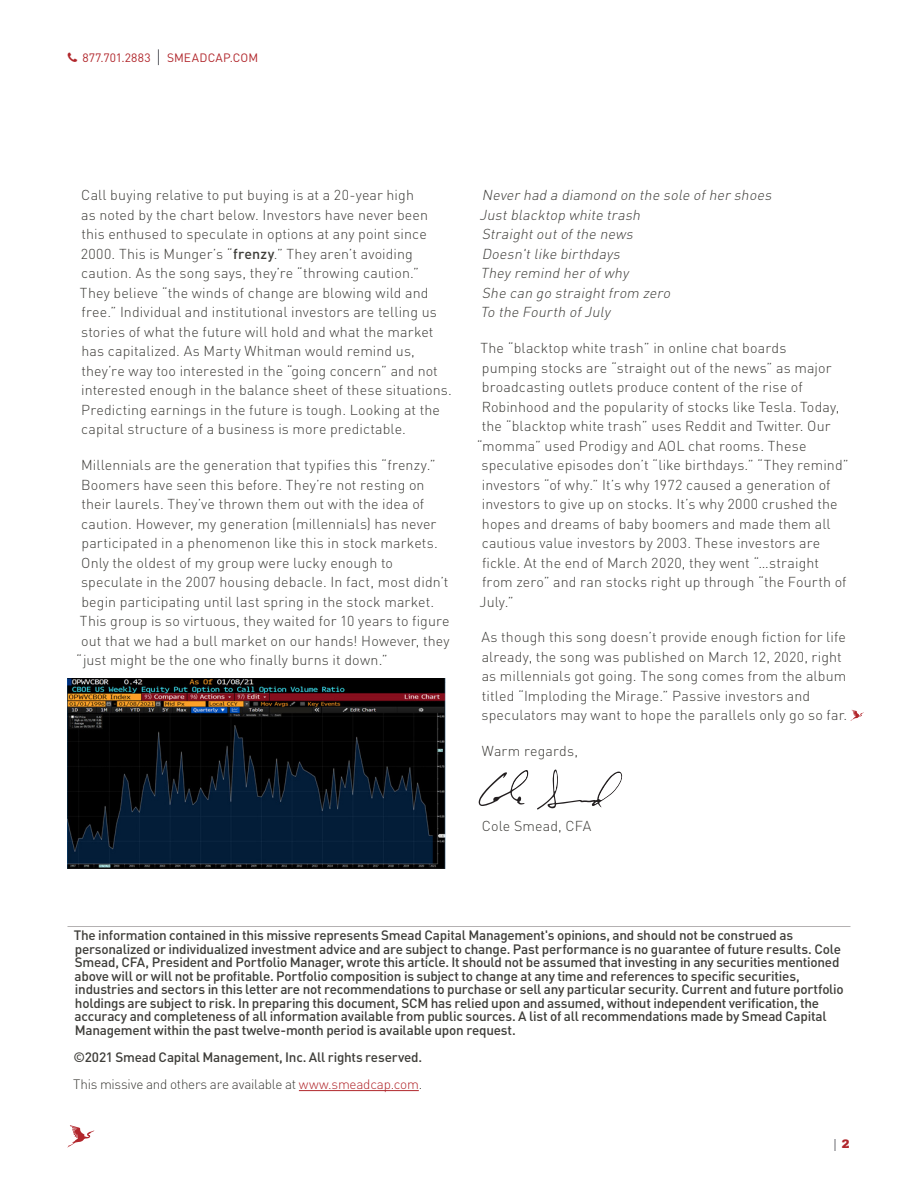
<style>
.page{position:relative;width:918px;height:1188px;background:#fff}
.page>*{position:absolute;margin:0;border:0;box-sizing:border-box;transform-origin:0 0}
.paragraph{font:300 14.25px/19.5px "DIN Pro";letter-spacing:.01em;color:#3e3d39}
.paragraph-2{font:italic 300 14.25px/19.5px "DIN Pro";color:#3e3d39}
.disclaimer{font:500 13.5px/13.5px "DIN Pro";letter-spacing:-.02em;color:#3e3d39}
.t1{font:12px "DIN Pro";letter-spacing:.015em;color:#b1272c}
.t2{font:500 12px "Memphis LT Std";color:#64656a}
.s1{font-weight:500}
.s2{font-weight:300}
.s3{font-weight:300;color:#b1272c}
.s4{font-weight:800;color:#b1272c}
</style>
<div class="page">
<svg style="left:158px;top:49px;width:1px;height:16px"></svg>
<svg style="left:68px;top:1125px;width:26px;height:22px"></svg>
<img style="left:68px;top:679px;width:378px;height:189px">
<hr style="left:68px;top:926px;width:782px;height:1px;background:#b4b1b2">
<hr style="left:299px;top:1090px;width:120px;height:1px;background:#b1272c">
<svg style="left:537px;top:770px;width:85px;height:40px"></svg>
<svg style="left:478px;top:770px;width:51px;height:36px"></svg>
<svg style="left:850px;top:710px;width:14px;height:11px"></svg>
<p class="t1" style="left:83px;top:49px;width:70px">877.701.2883</p>
<p class="t1" style="left:167px;top:49px;width:93px">SMEADCAP.COM</p>
<p class="paragraph" style="left:80px;top:184px;width:374px">Call buying relative to put buying is at a 20-year high<br>as noted by the chart below. Investors have never been this enthused to speculate in options at any point since 2000. This is Munger’s “<span class="s1">frenzy</span>.” They aren’t avoiding caution. As the song says, they’re “throwing caution.”<br>They believe “the winds of change are blowing wild and free.” Individual and institutional investors are telling us stories of what the future will hold and what the market has capitalized. As Marty Whitman would remind us, they’re way too interested in the “going concern” and not interested enough in the balance sheet of these situations.<br>Predicting earnings in the future is tough. Looking at the capital structure of a business is more predictable.</p>
<p class="paragraph" style="left:81px;top:454px;width:356px">Millennials are the generation that typifies this “frenzy.”</p>
<p class="paragraph" style="left:81px;top:474px;width:345px">Boomers have seen this before. They’re not resting on</p>
<p class="paragraph" style="left:81px;top:493px;width:344px">their laurels. They’ve thrown them out with the idea of</p>
<p class="paragraph" style="left:81px;top:513px;width:357px">caution. However, my generation (millennials) has never</p>
<p class="paragraph" style="left:81px;top:532px;width:358px">participated in a phenomenon like this in stock markets.</p>
<p class="paragraph" style="left:81px;top:552px;width:313px">Only the oldest of my group were lucky enough to</p>
<p class="paragraph" style="left:81px;top:571px;width:369px">speculate in the 2007 housing debacle. In fact, most didn’t</p>
<p class="paragraph" style="left:81px;top:591px;width:354px">begin participating until last spring in the stock market.</p>
<p class="paragraph" style="left:80px;top:610px;width:371px">This group is so virtuous, they waited for 10 years to figure</p>
<p class="paragraph" style="left:81px;top:630px;width:370px">out that we had a bull market on our hands! However, they</p>
<p class="paragraph" style="left:76px;top:649px;width:313px">“just might be the one who finally burns it down.”</p>
<p class="paragraph-2" style="left:479px;top:184px;width:297px">Neverhad a diamond on the sole ofhershoes<br>Justblacktop white trash<br>Straightoutofthe news<br>Doesn'tlike birthdays<br>Theyremind herofwhy<br>She can go straightfrom zero<br>To the Fourth ofJuly</p>
<p class="paragraph" style="left:480px;top:337px;width:307px">The “blacktop white trash” in online chat boards</p>
<p class="paragraph" style="left:482px;top:357px;width:351px">pumping stocks are “straight out of the news” as major</p>
<p class="paragraph" style="left:482px;top:376px;width:322px">broadcasting outlets produce content of the rise of</p>
<p class="paragraph" style="left:482px;top:396px;width:359px">Robinhood and the popularity of stocks like Tesla. Today,</p>
<p class="paragraph" style="left:482px;top:415px;width:350px">the “blacktop white trash” uses Reddit and Twitter. Our</p>
<p class="paragraph" style="left:477px;top:435px;width:331px">“momma” used Prodigy and AOL chat rooms. These</p>
<p class="paragraph" style="left:482px;top:454px;width:369px">speculative episodes don’t “like birthdays.” “They remind”</p>
<p class="paragraph" style="left:482px;top:474px;width:350px">investors “of why.” It’s why 1972 caused a generation of</p>
<p class="paragraph" style="left:482px;top:493px;width:357px">investors to give up on stocks. It’s why 2000 crushed the</p>
<p class="paragraph" style="left:482px;top:513px;width:350px">hopes and dreams of baby boomers and made them all</p>
<p class="paragraph" style="left:482px;top:532px;width:340px">cautious value investors by 2003. These investors are</p>
<p class="paragraph" style="left:482px;top:552px;width:338px">fickle. At the end of March 2020, they went “…straight</p>
<p class="paragraph" style="left:482px;top:571px;width:366px">from zero” and ran stocks right up through “the Fourth of</p>
<p class="paragraph" style="left:479px;top:591px;width:36px">July.”</p>
<p class="paragraph" style="left:481px;top:626px;width:367px">As though this song doesn’t provide enough fiction for life already, the song was published on March 12, 2020, right as millennials got going. The song comes from the album titled “Imploding the Mirage.” Passive investors and speculators may want to hope the parallels only go so far.</p>
<p class="paragraph" style="left:482px;top:740px;width:98px">Warm regards,</p>
<p class="paragraph" style="left:482px;top:815px;width:111px">Cole Smead, CFA</p>
<p class="disclaimer" style="left:74px;top:927px;width:772px">The information contained in this missive represents Smead Capital Management's opinions, and should not be construed as personalized or individualized investment advice and are subject to change. Past performance is no guarantee of future results. Cole Smead, CFA, President and Portfolio Manager, wrote this article. It should not be assumed that investing in any securities mentioned above will or will not be profitable. Portfolio composition is subject to change at any time and references to specific securities, industries and sectors in this letter are not recommendations to purchase or sell any particular security. Current and future portfolio holdings are subject to risk. In preparing this document, SCM has relied upon and assumed, without independent verification, the accuracy and completeness of all information available from public sources. A list of all recommendations made by Smead Capital Management within the past twelve-month period is available upon request.</p>
<p class="disclaimer" style="left:73px;top:1042px;width:351px;line-height:27px">©2021 Smead Capital Management, Inc. All rights reserved.<br><span class="s2">This missive and others are available at</span> <span class="s3">www.smeadcap.com</span><span class="s2">.</span></p>
<p class="t2" style="left:834px;top:1136px;width:17px">| <span class="s4">2</span></p>
</div>
